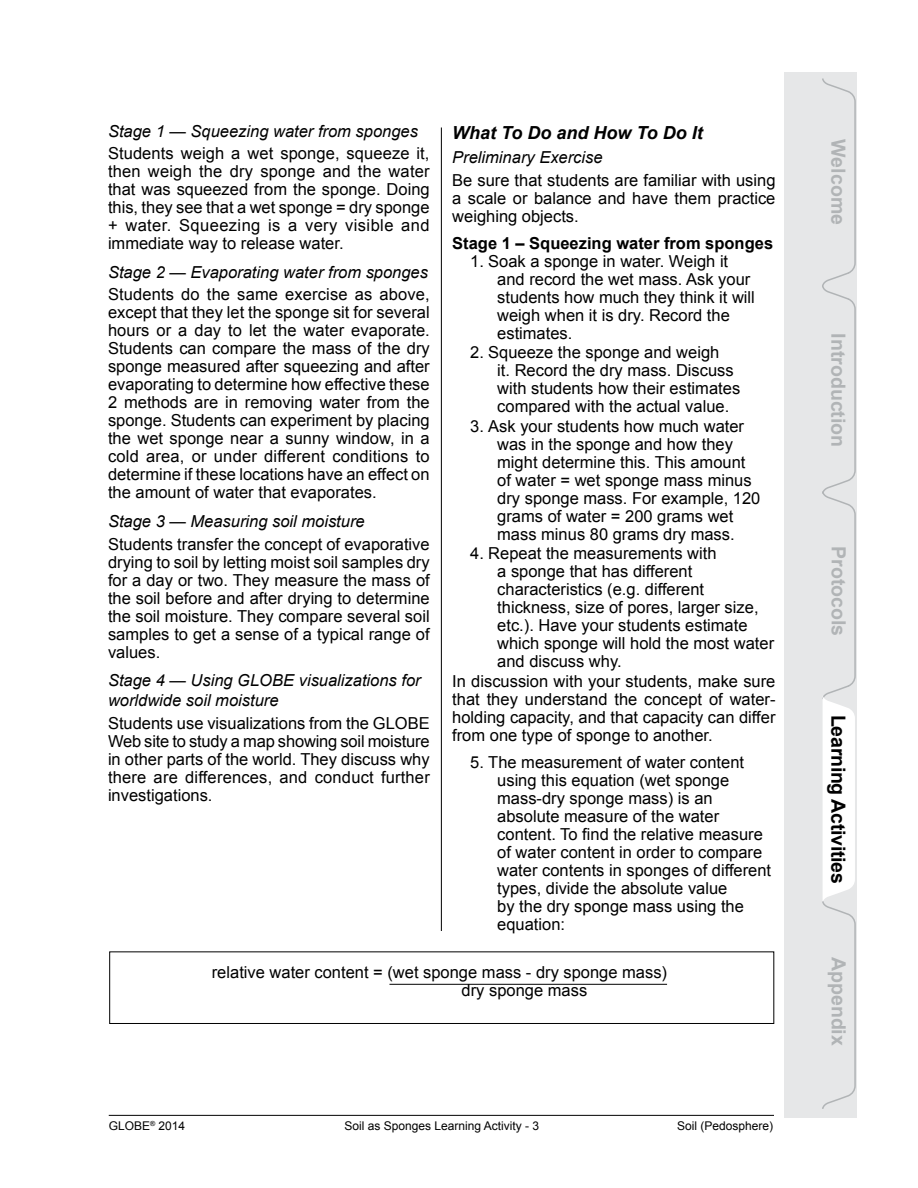
<style>
.page{position:relative;width:918px;height:1188px;background:#fff}
.page>*{position:absolute;margin:0;border:0;box-sizing:border-box;transform-origin:0 0}
.t1{font:700 19.5px "Arial";color:#b1b4b6}
.t2{font:700 19.5px "Arial";letter-spacing:-.015em;color:#000}
.t3{font:italic 700 18px "Arial";color:#000}
.t4{font:16.5px/18px "Arial";color:#000;text-align:justify}
.t5{font:italic 16.5px/19.8px "Arial";color:#000}
.t6{font:700 16.5px "Arial";color:#000}
.t7{font:12px "Arial";color:#000}
</style>
<div class="page">
<hr style="left:441px;top:128px;width:1px;height:970px;background:#000">
<hr style="left:109px;top:1115px;width:665px;height:1px;background:#000">
<div style="left:784px;top:72px;width:73px;height:1046px;background:#e6e7e8"></div>
<svg style="left:822px;top:78px;width:34px;height:1031px"></svg>
<div style="left:432px;top:932px;width:15px;height:178px;background:#fff"></div>
<div style="left:110px;top:952px;width:664px;height:72px;border:1px solid #000"></div>
<hr style="left:389px;top:984px;width:278px;height:1px;background:#000">
<p class="t5" style="left:108px;top:121px;width:311px">Stage 1 — Squeezing water from sponges</p>
<p class="t4" style="left:108px;top:144px;width:323px">Students weigh a wet sponge, squeeze it, then weigh the dry sponge and the water that was squeezed from the sponge. Doing this, they see that a wet sponge = dry sponge + water. Squeezing is a very visible and immediate way to release water.</p>
<p class="t5" style="left:108px;top:262px;width:322px">Stage 2 — Evaporating water from sponges</p>
<p class="t4" style="left:108px;top:286px;width:323px">Students do the same exercise as above, except that they let the sponge sit for several hours or a day to let the water evaporate.<br>Students can compare the mass of the dry sponge measured after squeezing and after evaporating to determine how effective these 2 methods are in removing water from the sponge. Students can experiment by placing the wet sponge near a sunny window, in a cold area, or under different conditions to determine if these locations have an effect on the amount of water that evaporates.</p>
<p class="t5" style="left:108px;top:512px;width:258px">Stage 3 — Measuring soil moisture</p>
<p class="t4" style="left:108px;top:535px;width:323px">Students transfer the concept of evaporative drying to soil by letting moist soil samples dry for a day or two. They measure the mass of the soil before and after drying to determine the soil moisture. They compare several soil samples to get a sense of a typical range of values.</p>
<p class="t5" style="left:108px;top:671px;width:314px">Stage 4 — Using GLOBE visualizations for worldwide soil moisture</p>
<p class="t4" style="left:108px;top:714px;width:323px">Students use visualizations from the GLOBE Web site to study a map showing soil moisture in other parts of the world. They discuss why there are differences, and conduct further investigations.</p>
<p class="t3" style="left:452px;top:121px;width:252px">What To Do and How To Do It</p>
<p class="t5" style="left:452px;top:148px;width:152px">Preliminary Exercise</p>
<p class="t4" style="left:452px;top:171px;width:325px">Be sure that students are familiar with using a scale or balance and have them practice weighing objects.</p>
<p class="t6" style="left:452px;top:232px;width:322px">Stage 1 – Squeezing water from sponges</p>
<p class="t4" style="left:497px;top:252px;width:259px;text-align:left;text-indent:-27px">1. Soak a sponge in water. Weigh it and record the wet mass. Ask your students how much they think it will weigh when it is dry. Record the estimates.</p>
<p class="t4" style="left:497px;top:344px;width:245px;text-align:left;text-indent:-27px">2. Squeeze the sponge and weigh<br>it. Record the dry mass. Discuss with students how their estimates compared with the actual value.</p>
<p class="t4" style="left:497px;top:417px;width:265px;text-align:left;text-indent:-27px">3. Ask your students how much water was in the sponge and how they might determine this. This amount of water = wet sponge mass minus dry sponge mass. For example, 120 grams of water = 200 grams wet mass minus 80 grams dry mass.</p>
<p class="t4" style="left:497px;top:545px;width:278px;text-align:left;text-indent:-27px">4. Repeat the measurements with<br>a sponge that has different characteristics (e.g. different thickness, size of pores, larger size, etc.). Have your students estimate which sponge will hold the most water and discuss why.</p>
<p class="t4" style="left:452px;top:672px;width:325px">In discussion with your students, make sure that they understand the concept of water&shy;holding capacity, and that capacity can differ from one type of sponge to another.</p>
<p class="t4" style="left:497px;top:753px;width:275px;text-align:left;text-indent:-27px">5. The measurement of water content using this equation (wet sponge mass-dry sponge mass) is an absolute measure of the water content. To find the relative measure of water content in order to compare water contents in sponges of different types, divide the absolute value<br>by the dry sponge mass using the equation:</p>
<p class="t4" style="left:462px;top:963px;width:207px;text-indent:-250px">relative water content = (wet sponge mass - dry sponge mass) dry sponge mass</p>
<p class="t7" style="left:109px;top:1118px;width:78px">GLOBE<sup>®</sup> 2014</p>
<p class="t7" style="left:344px;top:1118px;width:196px">Soil as Sponges Learning Activity - 3</p>
<p class="t7" style="left:677px;top:1118px;width:98px">Soil (Pedosphere)</p>
<p class="t1" style="left:851px;top:139px;width:87px;rotate:90deg">Welcome</p>
<p class="t1" style="left:851px;top:333px;width:115px;rotate:90deg">Introduction</p>
<p class="t1" style="left:852px;top:546px;width:92px;rotate:90deg">Protocols</p>
<p class="t2" style="left:851px;top:715px;width:170px;rotate:90deg">Learning Activities</p>
<p class="t1" style="left:852px;top:957px;width:90px;rotate:90deg">Appendix</p>
</div>
